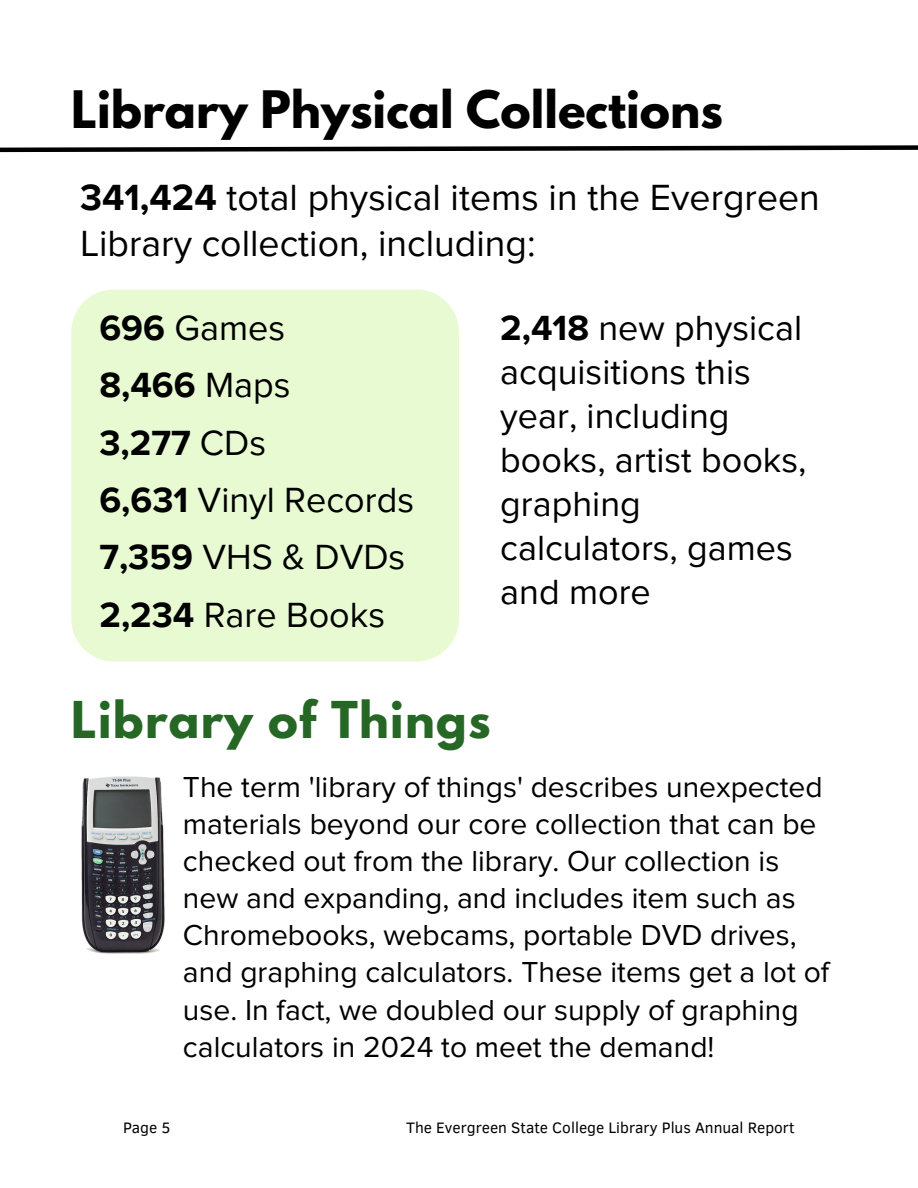
<style>
.page{position:relative;width:918px;height:1188px;background:#fff}
.page>*{position:absolute;margin:0;border:0;box-sizing:border-box;transform-origin:0 0}
.t1{font:700 45.75px "League Spartan";color:#000001}
.t2{font:700 45px "League Spartan";letter-spacing:.03em;color:#266726}
.t3{font:37.5px/46.2px "Proxima Nova";color:#000001}
.t4{font:36px/43.8px "Proxima Nova";color:#000001}
.t5{font:36px/57.3px "Proxima Nova";color:#000}
.t6{font:30px/37.2px "Proxima Nova";color:#000001}
.t7{font:15.45px "Clear Sans";color:#000001}
.s1{font-weight:700}
</style>
<div class="page">
<svg style="left:0;top:145px;width:918px;height:8px"></svg>
<div style="left:71px;top:289px;width:388px;height:372px;background:#e8fad1"></div>
<img style="left:81px;top:776px;width:84px;height:178px">
<h1 class="t1" style="left:71px;top:87px;width:653px">Library Physical Collections</h1>
<p class="t3" style="left:80px;top:175px;width:741px"><span class="s1">341,424</span> total physical items in the Evergreen<br>Library collection, including:</p>
<p class="t5" style="left:99px;top:300px;width:316px"><span class="s1">696</span> Games<br><span class="s1">8,466</span> Maps<br><span class="s1">3,277</span> CDs<br><span class="s1">6,631</span> Vinyl Records<br><span class="s1">7,359</span> VHS &amp; DVDs<br><span class="s1">2,234</span> Rare Books</p>
<p class="t4" style="left:500px;top:307px;width:308px"><span class="s1">2,418</span> new physical acquisitions this year, including books, artist books, graphing calculators, games and more</p>
<p class="t2" style="left:71px;top:698px;width:421px">Library of Things</p>
<p class="t6" style="left:183px;top:770px;width:648px">The term 'library of things' describes unexpected materials beyond our core collection that can be checked out from the library. Our collection is new and expanding, and includes item such as Chromebooks, webcams, portable DVD drives, and graphing calculators. These items get a lot of use. In fact, we doubled our supply of graphing calculators in 2024 to meet the demand!</p>
<p class="t7" style="left:123px;top:1116px;width:49px">Page 5</p>
<h2 class="t7" style="left:406px;top:1116px;width:390px">The Evergreen State College Library Plus Annual Report</h2>
</div>
